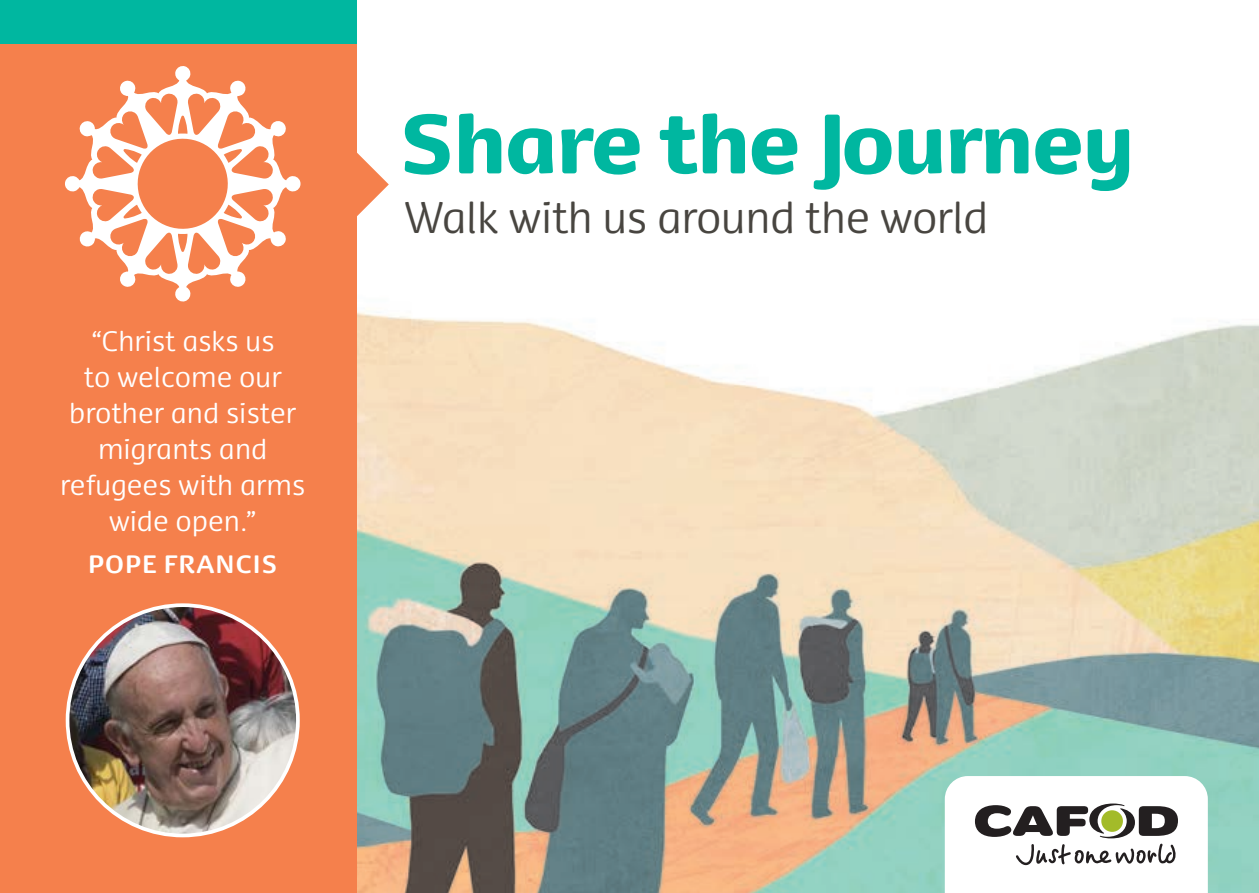
<style>
.page{position:relative;width:1259px;height:893px;background:#fff}
.page>*{position:absolute;margin:0;border:0;box-sizing:border-box;transform-origin:0 0}
.t1{font:900 80.1px "Dancer Pro";letter-spacing:-.015em;color:#00b7a0}
.t2{font:300 42px "Dancer Pro";letter-spacing:-.01em;color:#484540}
.t3{font:300 27px/36px "Dancer Pro";color:#fff;text-align:center}
.t4{font:700 24px "Dancer Pro";letter-spacing:.045em;color:#fff}
</style>
<div class="page">
<img style="left:356px;top:0;width:903px;height:893px">
<div style="left:0;top:44px;width:356px;height:849px;background:#f5804c"></div>
<div style="left:0;top:0;width:356px;height:44px;background:#00b7a0"></div>
<svg style="left:944px;top:776px;width:263px;height:117px"></svg>
<svg style="left:356px;top:152px;width:33px;height:65px"></svg>
<svg style="left:65px;top:66px;width:235px;height:236px"></svg>
<img style="left:68px;top:605px;width:230px;height:230px;border-radius:115px">
<p class="t3" style="left:60px;top:322px;width:246px">“Christ asks us<br>to welcome our brother and sister migrants and refugees with arms wide open.”</p>
<p class="t4" style="left:88px;top:547px;width:191px">POPE FRANCIS</p>
<p class="t1" style="left:400px;top:83px;width:736px">Share the Journey</p>
<p class="t2" style="left:404px;top:189px;width:586px">Walk with us around the world</p>
</div>
